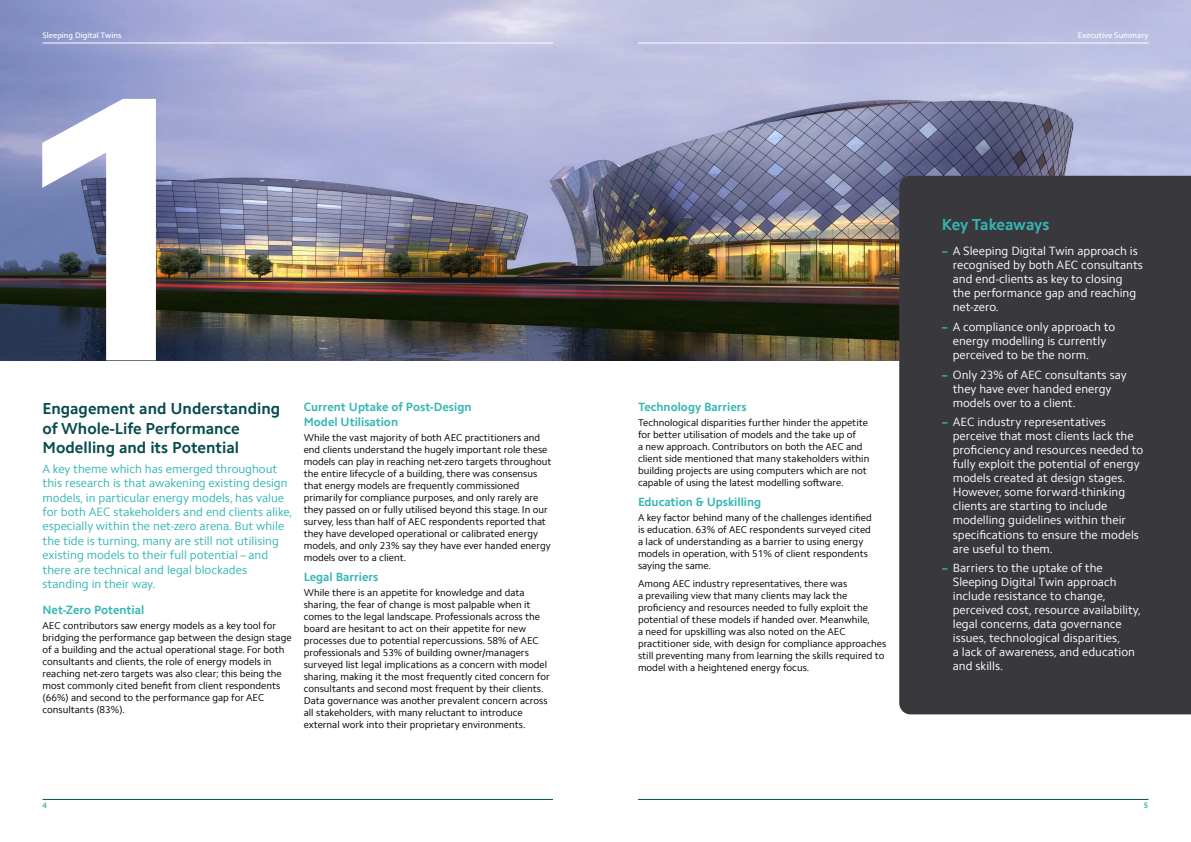
<style>
.page{position:relative;width:1191px;height:842px;background:#fff}
.page>*{position:absolute;margin:0;border:0;box-sizing:border-box;transform-origin:0 0}
.t1{font:700 16px/19.2px "Camphor Pro";color:#074c4e}
.t2{font:700 16px "Camphor Pro";letter-spacing:-.01em;color:#35b6b4}
.t3{font:12px/14px "Camphor Pro";color:#fff}
.t4{font:12px/14.4px "Camphor Pro";color:#35b6b4}
.t5{font:700 12px/14.4px "Camphor Pro";color:#35b6b4}
.t6{font:10px/12px "Camphor Pro";color:#000}
.t7{font:500 8px "Camphor Pro";color:#fff}
.t8{font:700 8px "Camphor Pro";color:#35b6b4}
.s1{font-weight:700;color:#35b6b4}
</style>
<div class="page">
<img style="left:0;top:0;width:1191px;height:360px">
<hr style="left:43px;top:43px;width:510px;height:1px;background:#fff">
<hr style="left:43px;top:799px;width:510px;height:1px;background:#074c4e">
<hr style="left:638px;top:799px;width:510px;height:1px;background:#074c4e">
<hr style="left:638px;top:43px;width:510px;height:1px;background:#fff">
<div style="left:899px;top:176px;width:292px;height:538px;background:#39393d"></div>
<svg style="left:42px;top:99px;width:114px;height:261px"></svg>
<p class="t7" style="left:43px;top:31px;width:80px">Sleeping Digital Twins</p>
<h1 class="t1" style="left:43px;top:399px;width:239px">Engagement and Understanding of Whole-Life Performance<br>Modelling and its Potential</h1>
<p class="t4" style="left:43px;top:461px;width:251px">A key theme which has emerged throughout this research is that awakening existing design models, in particular energy models, has value for both AEC stakeholders and end clients alike, especially within the net-zero arena. But while the tide is turning, many are still not utilising existing models to their full potential – and there are technical and legal blockades standing in their way.</p>
<p class="t5" style="left:43px;top:602px;width:103px">Net-Zero Potential</p>
<p class="t6" style="left:43px;top:619px;width:250px">AEC contributors saw energy models as a key tool for bridging the performance gap between the design stage of a building and the actual operational stage. For both consultants and clients, the role of energy models in reaching net-zero targets was also clear; this being the most commonly cited benefit from client respondents (66%) and second to the performance gap for AEC consultants (83%).</p>
<p class="t5" style="left:304px;top:400px;width:169px">Current Uptake of Post-Design<br>Model Utilisation</p>
<p class="t6" style="left:304px;top:431px;width:249px">While the vast majority of both AEC practitioners and end clients understand the hugely important role these models can play in reaching net-zero targets throughout the entire lifecycle of a building, there was consensus that energy models are frequently commissioned primarily for compliance purposes, and only rarely are they passed on or fully utilised beyond this stage. In our survey, less than half of AEC respondents reported that they have developed operational or calibrated energy models, and only 23% say they have ever handed energy models over to a client.</p>
<p class="t5" style="left:304px;top:569px;width:76px">Legal Barriers</p>
<p class="t6" style="left:304px;top:586px;width:248px">While there is an appetite for knowledge and data sharing, the fear of change is most palpable when it comes to the legal landscape. Professionals across the board are hesitant to act on their appetite for new processes due to potential repercussions. 58% of AEC professionals and 53% of building owner/managers surveyed list legal implications as a concern with model sharing, making it the most frequently cited concern for consultants and second most frequent by their clients.<br>Data governance was another prevalent concern across all stakeholders, with many reluctant to introduce external work into their proprietary environments.</p>
<p class="t7" style="left:1077px;top:31px;width:72px">Executive Summary</p>
<p class="t5" style="left:638px;top:400px;width:110px">Technology Barriers</p>
<p class="t6" style="left:638px;top:417px;width:233px">Technological disparities further hinder the appetite for better utilisation of models and the take up of<br>a new approach. Contributors on both the AEC and client side mentioned that many stakeholders within building projects are using computers which are not capable of using the latest modelling software.</p>
<p class="t5" style="left:638px;top:495px;width:125px">Education &amp; Upskilling</p>
<p class="t6" style="left:638px;top:512px;width:235px">A key factor behind many of the challenges identified is education. 63% of AEC respondents surveyed cited a lack of understanding as a barrier to using energy models in operation, with 51% of client respondents saying the same.</p>
<p class="t6" style="left:638px;top:577px;width:250px">Among AEC industry representatives, there was<br>a prevailing view that many clients may lack the proficiency and resources needed to fully exploit the potential of these models if handed over. Meanwhile,<br>a need for upskilling was also noted on the AEC practitioner side, with design for compliance approaches still preventing many from learning the skills required to model with a heightened energy focus.</p>
<h1 class="t2" style="left:941px;top:215px;width:109px">Key Takeaways</h1>
<p class="t3" style="left:952px;top:244px;width:192px;text-indent:-11px"><span class="s1">–</span> A Sleeping Digital Twin approach is recognised by both AEC consultants and end-clients as key to closing the performance gap and reaching net-zero.</p>
<p class="t3" style="left:952px;top:320px;width:164px;text-indent:-11px"><span class="s1">–</span> A compliance only approach to energy modelling is currently perceived to be the norm.</p>
<p class="t3" style="left:952px;top:368px;width:175px;text-indent:-11px"><span class="s1">–</span> Only 23% of AEC consultants say they have ever handed energy models over to a client.</p>
<p class="t3" style="left:952px;top:415px;width:192px;text-indent:-11px"><span class="s1">–</span> AEC industry representatives perceive that most clients lack the proficiency and resources needed to fully exploit the potential of energy models created at design stages.<br>However, some forward-thinking clients are starting to include modelling guidelines within their specifications to ensure the models are useful to them.</p>
<p class="t3" style="left:952px;top:561px;width:190px;text-indent:-11px"><span class="s1">–</span> Barriers to the uptake of the<br>Sleeping Digital Twin approach include resistance to change, perceived cost, resource availability, legal concerns, data governance issues, technological disparities,<br>a lack of awareness, and education and skills.</p>
<p class="t8" style="left:43px;top:801px;width:6px">4</p>
<p class="t8" style="left:1144px;top:801px;width:6px">5</p>
</div>
